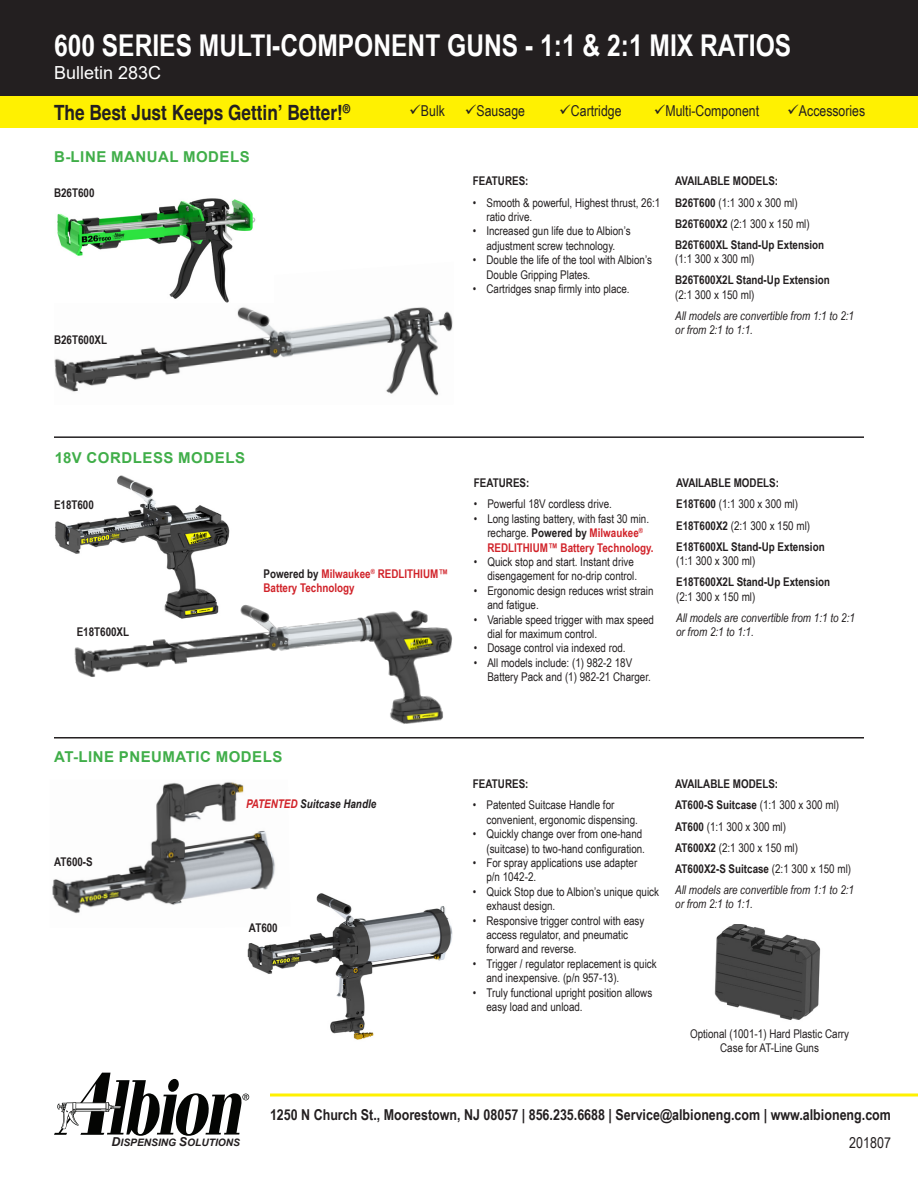
<style>
.page{position:relative;width:918px;height:1188px;background:#fff}
.page>*{position:absolute;margin:0;border:0;box-sizing:border-box;transform-origin:0 0}
.t1{font:700 30px "Arial Narrow";color:#fff}
.t2{font:700 condensed 21px "Helvetica";color:#231f20}
.t3{font:18px "Arial";color:#fff}
.t4{font:700 15px "Arial Narrow";color:#231f20}
.t5{font:15px "Arial Narrow";color:#231f20}
.t6{font:700 15px "Arial";letter-spacing:.035em;color:#40ae49}
.t7{font:12px/14.4px "Arial Narrow";color:#231f20}
.Paragraph_Style_1{font:700 12px/14.4px "Arial Narrow";color:#231f20}
.t8{font:italic 12px/14.4px "Arial Narrow";color:#231f20}
.Paragraph_Style_1-2{font:700 12px/14.4px "Arial Narrow";color:#d1232a}
.Paragraph_Style_1-3{font:italic 700 12px "Arial Narrow";color:#231f20}
.t9{font:italic 700 10.2px "Arial";color:#231f20}
.s1{font-weight:700}
.s2{font-weight:400}
.s3{color:#231f20}
.s4{font-weight:700;color:#d1232a}
.s5{color:#d1232a}
.s6{font-size:12.3px}
</style>
<div class="page">
<svg style="left:54px;top:1073px;width:195px;height:63px"></svg>
<div style="left:0;top:95px;width:918px;height:33px;background:#fff101"></div>
<div style="left:0;top:0;width:918px;height:95px;background:#231f20"></div>
<hr style="left:270px;top:1094px;width:648px;height:2px;background:#fff101">
<img style="left:74px;top:605px;width:378px;height:119px">
<img style="left:247px;top:893px;width:206px;height:147px">
<img style="left:52px;top:782px;width:238px;height:146px">
<img style="left:54px;top:307px;width:399px;height:89px">
<hr style="left:54px;top:737px;width:810px;height:2px;background:#231f20">
<hr style="left:54px;top:436px;width:810px;height:2px;background:#231f20">
<img style="left:57px;top:198px;width:199px;height:105px">
<img style="left:714px;top:924px;width:107px;height:96px">
<img style="left:55px;top:476px;width:180px;height:149px">
<h1 class="t1" style="left:54px;top:22px;width:739px">600 SERIES MULTI-COMPONENT GUNS - 1:1 &amp; 2:1 MIX RATIOS</h1>
<h3 class="t3" style="left:54px;top:61px;width:109px">Bulletin 283C</h3>
<h2 class="t2" style="left:54px;top:98px;width:298px">The Best Just Keeps Gettin’ Better!<sup>®</sup></h2>
<p class="t6" style="left:54px;top:146px;width:197px">B-LINE MANUAL MODELS</p>
<p class="Paragraph_Style_1" style="left:54px;top:185px;width:42px">B26T600</p>
<p class="Paragraph_Style_1" style="left:54px;top:332px;width:55px">B26T600XL</p>
<p class="t6" style="left:55px;top:447px;width:192px">18V CORDLESS MODELS</p>
<p class="t5" style="left:409px;top:100px;width:37px">✓Bulk</p>
<p class="t5" style="left:465px;top:100px;width:62px">✓Sausage</p>
<p class="t5" style="left:559px;top:100px;width:64px">✓Cartridge</p>
<p class="t5" style="left:654px;top:100px;width:107px">✓Multi-Component</p>
<p class="t5" style="left:787px;top:100px;width:80px">✓Accessories</p>
<p class="Paragraph_Style_1" style="left:473px;top:173px;width:57px">FEATURES:</p>
<p class="t7" style="left:486px;top:195px;width:175px;text-indent:-14px">• Smooth &amp; powerful, Highest thrust, 26:1 ratio drive.</p>
<p class="t7" style="left:473px;top:224px;width:159px;text-align:center">• Increased gun life due to Albion’s adjustment screw technology.</p>
<p class="t7" style="left:486px;top:252px;width:167px;text-indent:-14px">• Double the life of the tool with Albion’s<br>Double Gripping Plates.</p>
<p class="t7" style="left:473px;top:281px;width:158px">• Cartridges snap firmly into place.</p>
<p class="Paragraph_Style_1" style="left:675px;top:173px;width:104px">AVAILABLE MODELS:</p>
<p class="t7" style="left:675px;top:195px;width:124px"><span class="s1">B26T600</span> (1:1 300 x 300 ml)</p>
<p class="t7" style="left:675px;top:216px;width:136px"><span class="s1">B26T600X2</span> (2:1 300 x 150 ml)</p>
<p class="Paragraph_Style_1" style="left:675px;top:237px;width:151px">B26T600XL Stand-Up Extension <span class="s2">(1:1 300 x 300 ml)</span></p>
<p class="Paragraph_Style_1" style="left:675px;top:272px;width:156px">B26T600X2L Stand-Up Extension <span class="s2">(2:1 300 x 150 ml)</span></p>
<p class="t8" style="left:675px;top:308px;width:180px">All models are convertible from 1:1 to 2:1 or from 2:1 to 1:1.</p>
<p class="Paragraph_Style_1" style="left:54px;top:497px;width:41px">E18T600</p>
<p class="Paragraph_Style_1" style="left:77px;top:624px;width:54px">E18T600XL</p>
<p class="Paragraph_Style_1-2" style="left:264px;top:566px;width:186px"><span class="s3">Powered by</span> Milwaukee<sup>®</sup> REDLITHIUM™<br>Battery Technology</p>
<p class="Paragraph_Style_1" style="left:474px;top:475px;width:57px">FEATURES:</p>
<p class="t7" style="left:474px;top:497px;width:140px">• Powerful 18V cordless drive.</p>
<p class="t7" style="left:487px;top:511px;width:168px;text-indent:-14px">• Long lasting battery, with fast 30 min. recharge. <span class="s1">Powered by</span> <span class="s4">Milwaukee</span><sup>®<br></sup><span class="s4">REDLITHIUM™ Battery Technology.</span></p>
<p class="t7" style="left:474px;top:554px;width:165px;text-align:right">• Quick stop and start. Instant drive disengagement for no-drip control.</p>
<p class="t7" style="left:487px;top:583px;width:168px;text-indent:-14px">• Ergonomic design reduces wrist strain and fatigue.</p>
<p class="t7" style="left:487px;top:612px;width:168px;text-indent:-14px">• Variable speed trigger with max speed dial for maximum control.</p>
<p class="t7" style="left:474px;top:641px;width:153px">• Dosage control via indexed rod.</p>
<p class="t7" style="left:487px;top:655px;width:165px;text-indent:-14px">• All models include: (1) 982-2 18V<br>Battery Pack and (1) 982-21 Charger.</p>
<p class="Paragraph_Style_1" style="left:676px;top:475px;width:104px">AVAILABLE MODELS:</p>
<p class="t7" style="left:676px;top:497px;width:123px"><span class="s1">E18T600</span> (1:1 300 x 300 ml)</p>
<p class="t7" style="left:676px;top:518px;width:136px"><span class="s1">E18T600X2</span> (2:1 300 x 150 ml)</p>
<p class="Paragraph_Style_1" style="left:676px;top:539px;width:150px">E18T600XL Stand-Up Extension <span class="s2">(1:1 300 x 300 ml)</span></p>
<p class="Paragraph_Style_1" style="left:676px;top:574px;width:156px">E18T600X2L Stand-Up Extension <span class="s2">(2:1 300 x 150 ml)</span></p>
<p class="t8" style="left:676px;top:610px;width:180px">All models are convertible from 1:1 to 2:1 or from 2:1 to 1:1.</p>
<p class="t6" style="left:54px;top:746px;width:230px">AT-LINE PNEUMATIC MODELS</p>
<p class="Paragraph_Style_1" style="left:54px;top:854px;width:40px">AT600-S</p>
<p class="Paragraph_Style_1-3" style="left:246px;top:795px;width:131px"><span class="s5">PATENTED</span> Suitcase Handle</p>
<p class="Paragraph_Style_1" style="left:249px;top:920px;width:30px">AT600</p>
<p class="Paragraph_Style_1" style="left:473px;top:776px;width:57px">FEATURES:</p>
<p class="t7" style="left:486px;top:798px;width:153px;text-indent:-14px">• Patented Suitcase Handle for convenient, ergonomic dispensing.</p>
<p class="t7" style="left:473px;top:826px;width:174px;text-align:right">• Quickly change over from one-hand (suitcase) to two-hand configuration.</p>
<p class="t7" style="left:486px;top:855px;width:152px;text-indent:-14px">• For spray applications use adapter p/n 1042-2.</p>
<p class="t7" style="left:486px;top:884px;width:174px;text-indent:-14px">• Quick Stop due to Albion’s unique quick exhaust design.</p>
<p class="t7" style="left:486px;top:913px;width:160px;text-indent:-14px">• Responsive trigger control with easy access regulator, and pneumatic forward and reverse.</p>
<p class="t7" style="left:486px;top:956px;width:172px;text-indent:-14px">• Trigger / regulator replacement is quick and inexpensive. (p/n 957-13).</p>
<p class="t7" style="left:486px;top:985px;width:167px;text-indent:-14px">• Truly functional upright position allows easy load and unload.</p>
<p class="Paragraph_Style_1" style="left:675px;top:776px;width:104px">AVAILABLE MODELS:</p>
<p class="Paragraph_Style_1" style="left:675px;top:797px;width:165px">AT600-S Suitcase <span class="s2">(1:1 300 x 300 ml)</span></p>
<p class="t7" style="left:675px;top:819px;width:112px"><span class="s1">AT600</span> (1:1 300 x 300 ml)</p>
<p class="t7" style="left:675px;top:840px;width:124px"><span class="s1">AT600X2</span> (2:1 300 x 150 ml)</p>
<p class="Paragraph_Style_1" style="left:675px;top:861px;width:177px">AT600X2-S Suitcase <span class="s2">(2:1 300 x 150 ml)</span></p>
<p class="t8" style="left:675px;top:882px;width:180px">All models are convertible from 1:1 to 2:1 or from 2:1 to 1:1.</p>
<p class="t7" style="left:690px;top:1026px;width:161px;text-align:center">Optional (1001-1) Hard Plastic Carry<br>Case for AT-Line Guns</p>
<p class="t9" style="left:112px;top:1136px;width:130px"><span class="s6">D</span>ISPENSING <span class="s6">S</span>OLUTIONS</p>
<p class="t4" style="left:270px;top:1104px;width:623px">1250 N Church St., Moorestown, NJ 08057 | 856.235.6688 | Service@albioneng.com | www.albioneng.com</p>
<p class="t5" style="left:849px;top:1132px;width:43px">201807</p>
</div>
